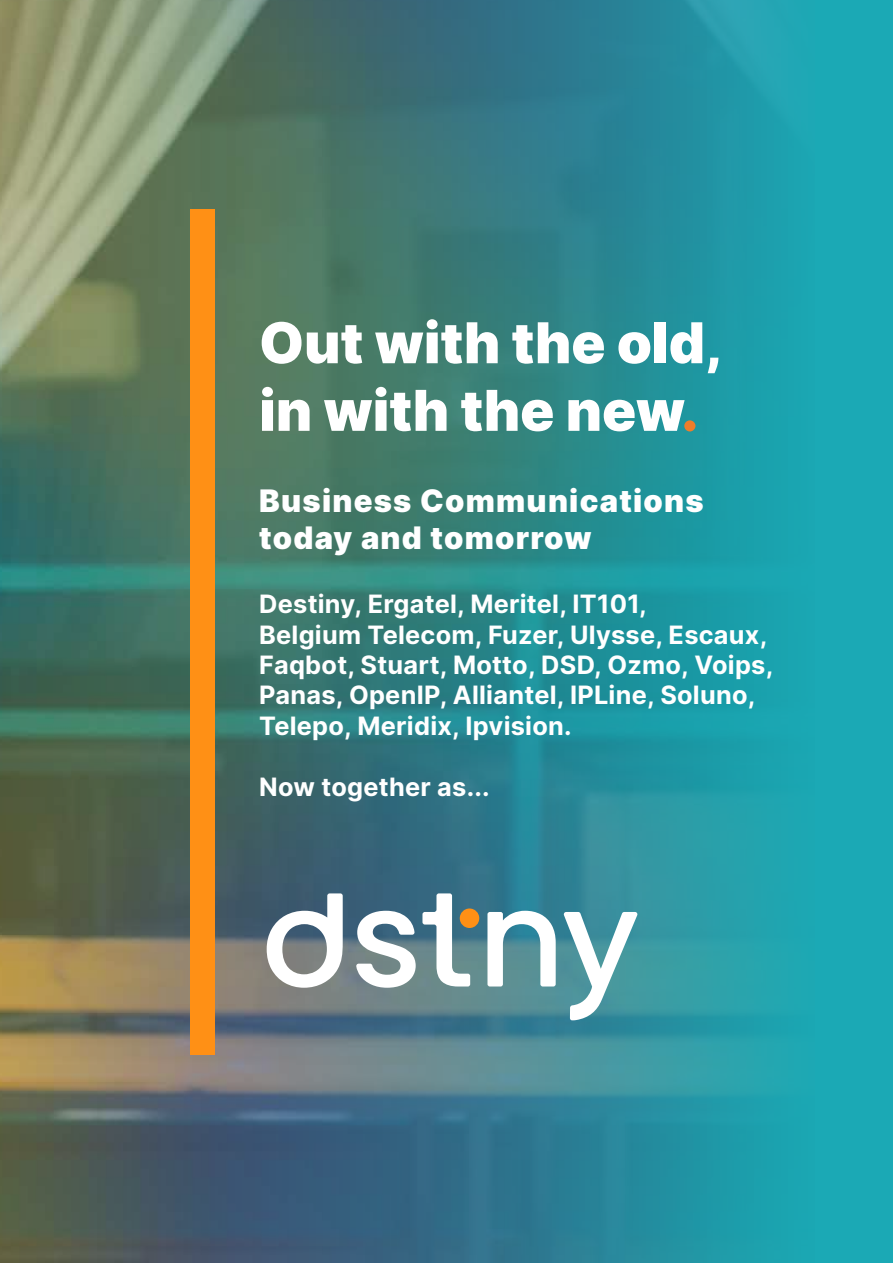
<style>
.page{position:relative;width:893px;height:1263px;background:#1ba9b5}
.page>*{position:absolute;margin:0;border:0;box-sizing:border-box;transform-origin:0 0}
.t1{font:900 56.25px/67.7px "Inter";color:#fff}
.t2{font:900 31.05px/37.2px "Inter";letter-spacing:.04em;color:#fff}
.t3{font:700 25.35px/30.3px "Inter";letter-spacing:.01em;color:#fff}
.s1{color:#ee7d2b}
</style>
<div class="page">
<img style="left:0;top:0;width:774px;height:1263px">
<div style="left:190px;top:209px;width:25px;height:846px;background:#ff9015"></div>
<svg style="left:267px;top:893px;width:76px;height:95px"></svg>
<svg style="left:356px;top:911px;width:60px;height:77px"></svg>
<svg style="left:422px;top:893px;width:48px;height:93px"></svg>
<svg style="left:487px;top:911px;width:69px;height:75px"></svg>
<div style="left:460px;top:908px;width:19px;height:20px;background:#ff9015;border-radius:50%"></div>
<svg style="left:563px;top:912px;width:75px;height:108px"></svg>
<h1 class="t1" style="left:259px;top:308px;width:465px">Out with the old, in with the new<span class="s1">.</span></h1>
<p class="t2" style="left:259px;top:481px;width:446px">Business Communications today and tomorrow</p>
<p class="t3" style="left:259px;top:588px;width:516px">Destiny, Ergatel, Meritel, IT101,<br>Belgium Telecom, Fuzer, Ulysse, Escaux, Faqbot, Stuart, Motto, DSD, Ozmo, Voips, Panas, OpenIP, Alliantel, IPLine, Soluno, Telepo, Meridix, Ipvision.</p>
<p class="t3" style="left:259px;top:771px;width:232px">Now together as...</p>
</div>
